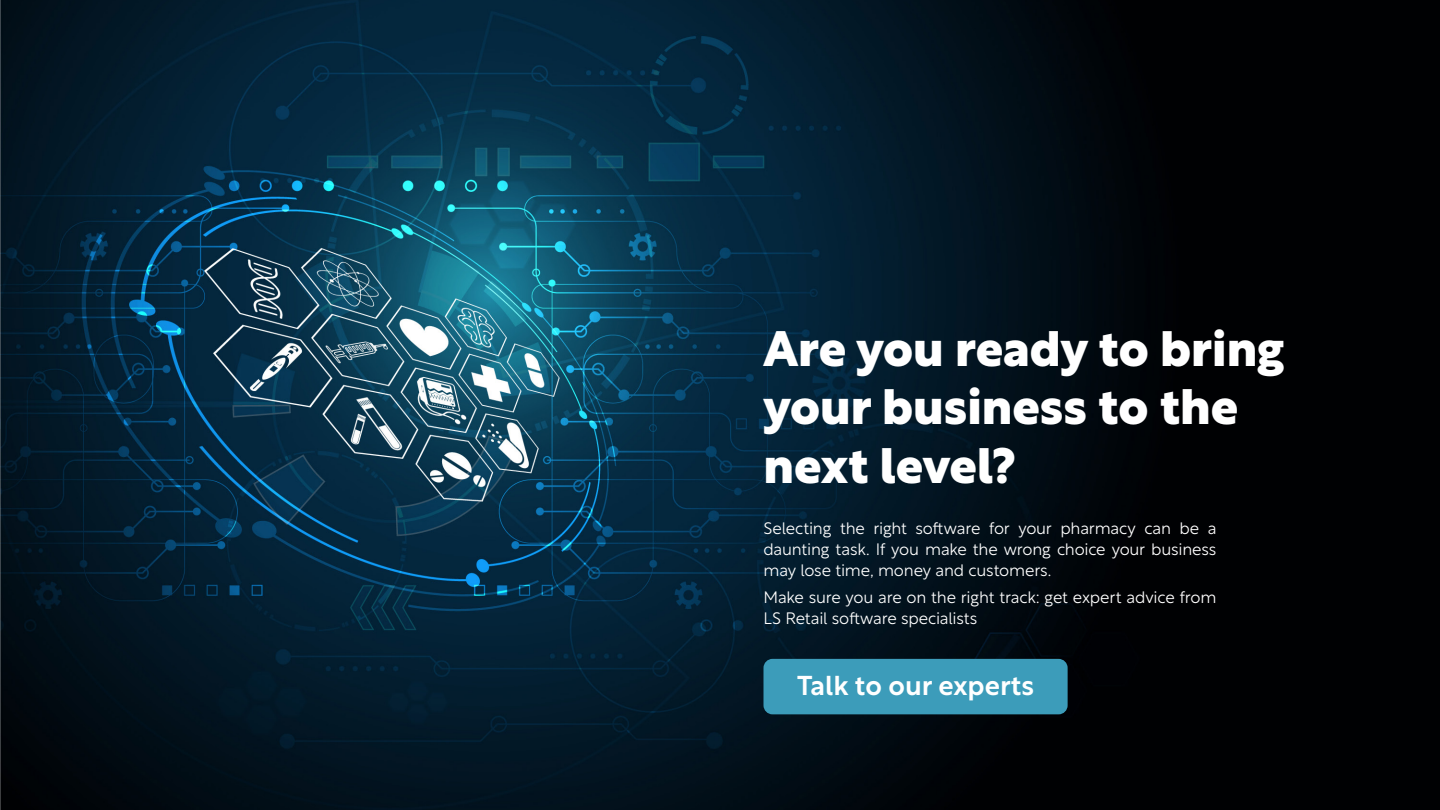
<style>
.page{position:relative;width:1440px;height:810px;background:#fff}
.page>*{position:absolute;margin:0;border:0;box-sizing:border-box;transform-origin:0 0}
.t1{font:800 48.75px/58.5px "Rustica";color:#fff}
.t2{font:500 27px "Rustica";color:#fff}
.PP___Justified{font:300 16.5px/21px "Rustica";letter-spacing:-.015em;color:#fff;text-align:justify}
</style>
<div class="page">
<img style="left:0;top:0;width:1440px;height:810px">
<div style="left:764px;top:659px;width:304px;height:55px;background:#3c9cba;border-radius:9px"></div>
<p class="t1" style="left:764px;top:315px;width:523px">Are you ready to bring your business to the next level?</p>
<p class="PP___Justified" style="left:764px;top:516px;width:455px">Selecting the right software for your pharmacy can be a daunting task. If you make the wrong choice your business may lose time, money and customers.</p>
<p class="PP___Justified" style="left:764px;top:585px;width:454px">Make sure you are on the right track: get expert advice from<br>LS Retail software specialists</p>
<p class="t2" style="left:797px;top:662px;width:239px">Talk to our experts</p>
</div>
